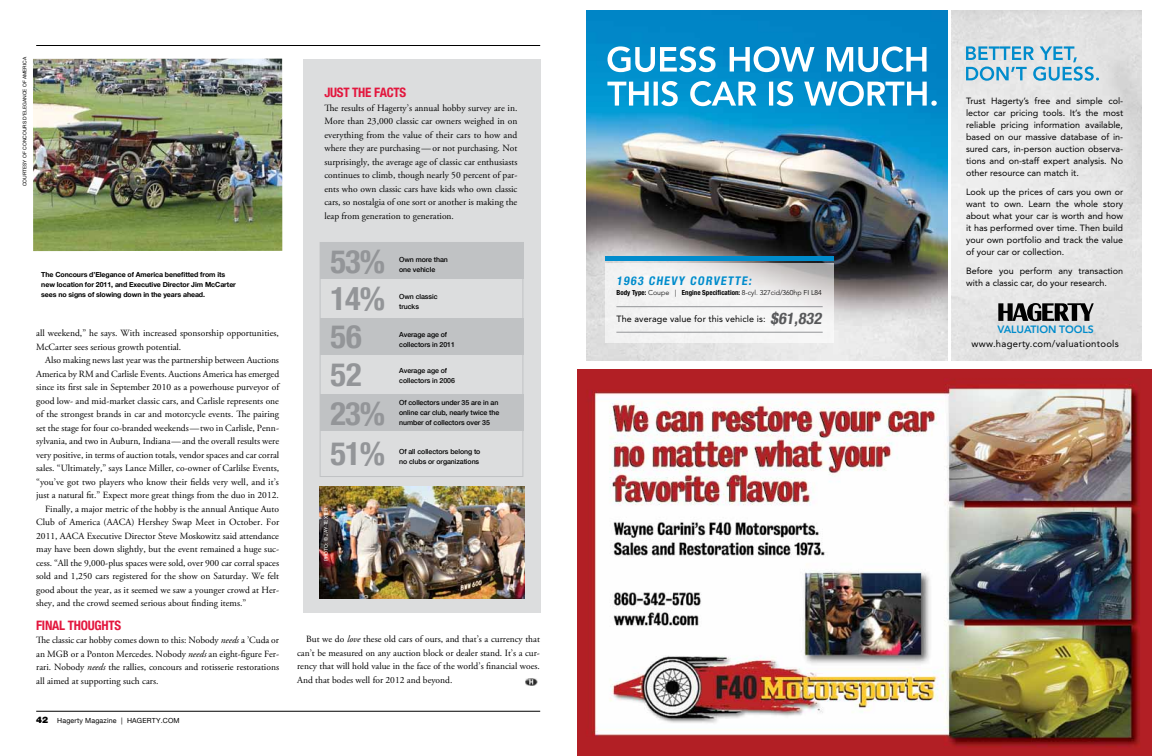
<style>
.page{position:relative;width:1152px;height:756px;background:#fff}
.page>*{position:absolute;margin:0;border:0;box-sizing:border-box;transform-origin:0 0}
.t1{font:700 condensed 32.5px/38.3px "Helvetica Neue";letter-spacing:-.03em;color:#939598}
.t2{font:700 condensed 13px "Helvetica Neue";letter-spacing:-.02em;color:#e3173e}
.t3{font:700 condensed 12px "Helvetica Neue LT Std";color:#008ccc}
.t4{font:800 10.5px "Avenir LT Std";letter-spacing:-.01em;color:#008ccc}
.t5{font:9.5px/13.5px "Adobe Garamond Pro";color:#000;text-align:justify}
.t6{font:9.5px "Avenir LT Std";letter-spacing:.03em;color:#000}
.t7{font:9px/12px "Avenir LT Std";color:#000;text-align:justify}
.t8{font:500 7px/10px "Helvetica Neue";letter-spacing:-.01em;color:#000}
.t9{font:700 7px/10px "Helvetica Neue";letter-spacing:-.01em;color:#000}
.t10{font:700 condensed 7px "Helvetica Neue LT Std";color:#000}
.t11{font:7px "Helvetica Neue";letter-spacing:.025em;color:#000}
.t12{font:5px "Helvetica Neue";color:#000}
.t13{font:5px "Helvetica Neue";color:#fff}
.s1{font-style:italic}
.s2{font-weight:900;font-size:9px}
.s3{font-family:"Avenir LT Std";font-weight:300;font-stretch:normal}
.s4{font-family:"Helvetica Neue";font-weight:700;font-stretch:condensed;font-size:16px;color:#58595b}
</style>
<div class="page">
<img style="left:577px;top:369px;width:575px;height:387px">
<hr style="left:36px;top:45px;width:504px;height:1px;background:#000">
<svg style="left:526px;top:679px;width:12px;height:6px"></svg>
<img style="left:33px;top:59px;width:249px;height:192px">
<div style="left:303px;top:59px;width:237px;height:553px;background:#dcddde"></div>
<img style="left:320px;top:486px;width:205px;height:112px">
<hr style="left:36px;top:711px;width:504px;height:1px;background:#000">
<div style="left:320px;top:242px;width:203px;height:36px;background:#c0c2c4"></div>
<div style="left:320px;top:318px;width:203px;height:36px;background:#c0c2c4"></div>
<div style="left:320px;top:395px;width:203px;height:36px;background:#c0c2c4"></div>
<div style="left:320px;top:242px;width:203px;height:235px;border:1px solid #c0c2c4"></div>
<img style="left:586px;top:11px;width:362px;height:350px">
<svg style="left:966px;top:46px;width:133px;height:35px;background:#a3cbdd"></svg>
<svg style="left:608px;top:46px;width:319px;height:26px"></svg>
<svg style="left:607px;top:81px;width:330px;height:25px"></svg>
<svg style="left:605px;top:264px;width:229px;height:79px;fill:#f3f3f3"></svg>
<hr style="left:616px;top:306px;width:207px;height:1px;background:#939598">
<hr style="left:616px;top:332px;width:207px;height:1px;background:#939598">
<hr style="left:605px;top:257px;width:229px;height:4px;background:#008ccc">
<svg style="left:998px;top:303px;width:96px;height:18px;background:#5e5e5e"></svg>
<p class="t12" style="left:22px;top:186px;width:131px;rotate:-90deg">courtesy of concours d’elegance of am erica</p>
<p class="t2" style="left:324px;top:85px;width:83px">JUST THE FACTS</p>
<p class="t5" style="left:324px;top:101px;width:194px">The results of Hagerty’s annual hobby survey are in.<br>More than 23,000 classic car owners weighed in on everything from the value of their cars to how and where they are purchasing — or not purchasing. Not surprisingly, the average age of classic car enthusiasts continues to climb, though nearly 50 percent of par&shy;ents who own classic cars have kids who own classic cars, so nostalgia of one sort or another is making the leap from generation to generation.</p>
<p class="t1" style="left:330px;top:242px;width:56px">53%<br>14%<br>56<br>52<br>23%<br>51%</p>
<p class="t8" style="left:399px;top:255px;width:50px">Own more than one vehicle</p>
<p class="t9" style="left:41px;top:269px;width:196px">The Concours d’Elegance of America benefitted from its new location for 2011, and Executive Director Jim McCarter sees no signs of slowing down in the years ahead.</p>
<p class="t8" style="left:399px;top:292px;width:40px">Own classic trucks</p>
<p class="t5" style="left:36px;top:327px;width:244px">all weekend,” he says. With increased sponsorship opportunities,</p>
<p class="t5" style="left:36px;top:340px;width:147px">McCarter sees serious growth potential.</p>
<p class="t5" style="left:45px;top:354px;width:235px">Also making news last year was the partnership between Auctions</p>
<p class="t5" style="left:36px;top:367px;width:244px">America by RM and Carlisle Events. Auctions America has emerged</p>
<p class="t5" style="left:36px;top:381px;width:244px">since its first sale in September 2010 as a powerhouse purveyor of</p>
<p class="t5" style="left:36px;top:394px;width:244px">good low- and mid-market classic cars, and Carlisle represents one</p>
<p class="t5" style="left:36px;top:408px;width:244px">of the strongest brands in car and motorcycle events. The pairing</p>
<p class="t5" style="left:36px;top:421px;width:244px">set the stage for four co-branded weekends—two in Carlisle, Penn-</p>
<p class="t5" style="left:36px;top:435px;width:244px">sylvania, and two in Auburn, Indiana—and the overall results were</p>
<p class="t5" style="left:36px;top:448px;width:245px">very positive, in terms of auction totals, vendor spaces and car corral</p>
<p class="t5" style="left:36px;top:462px;width:244px">sales. “Ultimately,” says Lance Miller, co-owner of Carlilse Events,</p>
<p class="t5" style="left:36px;top:475px;width:244px">“you’ve got two players who know their fields very well, and it’s</p>
<p class="t5" style="left:36px;top:489px;width:244px">just a natural fit.” Expect more great things from the duo in 2012.</p>
<p class="t5" style="left:45px;top:502px;width:235px">Finally, a major metric of the hobby is the annual Antique Auto</p>
<p class="t5" style="left:36px;top:516px;width:245px">Club of America (AACA) Hershey Swap Meet in October. For</p>
<p class="t5" style="left:36px;top:529px;width:244px">2011, AACA Executive Director Steve Moskowitz said attendance</p>
<p class="t5" style="left:36px;top:543px;width:244px">may have been down slightly, but the event remained a huge suc-</p>
<p class="t5" style="left:36px;top:556px;width:244px">cess. “All the 9,000-plus spaces were sold, over 900 car corral spaces</p>
<p class="t5" style="left:36px;top:570px;width:245px">sold and 1,250 cars registered for the show on Saturday. We felt</p>
<p class="t5" style="left:36px;top:583px;width:244px">good about the year, as it seemed we saw a younger crowd at Her-</p>
<p class="t5" style="left:36px;top:597px;width:212px">shey, and the crowd seemed serious about finding items.”</p>
<p class="t2" style="left:36px;top:617px;width:86px">FINAL THOUGHTS</p>
<p class="t5" style="left:36px;top:634px;width:244px">The classic car hobby comes down to this: Nobody <span class="s1">needs</span> a ’Cuda or an MGB or a Ponton Mercedes. Nobody <span class="s1">needs</span> an eight-figure Fer&shy;rari. Nobody <span class="s1">needs</span> the rallies, concours and rotisserie restorations all aimed at supporting such cars.</p>
<p class="t5" style="left:297px;top:633px;width:244px;text-indent:9px">But we do <span class="s1">love</span> these old cars of ours, and that’s a currency that can’t be measured on any auction block or dealer stand. It’s a cur&shy;rency that will hold value in the face of the world’s financial woes.<br>And that bodes well for 2012 and beyond.</p>
<p class="t8" style="left:399px;top:329px;width:57px">Average age of collectors in 2011</p>
<p class="t8" style="left:399px;top:365px;width:57px">Average age of collectors in 2006</p>
<p class="t8" style="left:399px;top:398px;width:102px">Of collectors under 35 are in an online car club, nearly twice the number of collectors over 35</p>
<p class="t8" style="left:399px;top:447px;width:83px">Of all collectors belong to no clubs or organizations</p>
<p class="t13" style="left:323px;top:561px;width:56px;rotate:-90deg">ph oto: © Jay texter</p>
<p class="t11" style="left:36px;top:716px;width:102px"><span class="s2">42</span> Hagerty Magazine | HAGERTY</p>
<p class="t11" style="left:161px;top:716px;width:20px">.COM</p>
<p class="t3" style="left:616px;top:273px;width:41px">1963 CHEVY</p>
<p class="t3" style="left:690px;top:273px;width:24px">CORVE</p>
<p class="t3" style="left:728px;top:273px;width:27px">TTE:</p>
<p class="t10" style="left:616px;top:288px;width:207px">Body Type: <span class="s3">Coupe |</span> Engine Specification: <span class="s3">8-cyl. 327cid/360hp FI L84</span></p>
<p class="t7" style="left:616px;top:312px;width:209px">The average value for this vehicle is: <span class="s4">$61,832</span></p>
<p class="t7" style="left:966px;top:95px;width:159px">Trust Hagerty’s free and simple col&shy;lector car pricing tools. It’s the most reliable pricing information available, based on our massive database of in&shy;sured cars, in-person auction observa&shy;tions and on-staff expert analysis. No other resource can match it.</p>
<p class="t7" style="left:966px;top:186px;width:159px">Look up the prices of cars you own or want to own. Learn the whole story about what your car is worth and how it has performed over time. Then build your own portfolio and track the value of your car or collection.</p>
<p class="t7" style="left:966px;top:265px;width:159px">Before you perform any transaction with a classic car, do your research.</p>
<p class="t4" style="left:997px;top:323px;width:98px">VALUATION TOOLS</p>
<p class="t6" style="left:972px;top:339px;width:149px">www.hagerty.com/valuationtools</p>
</div>
